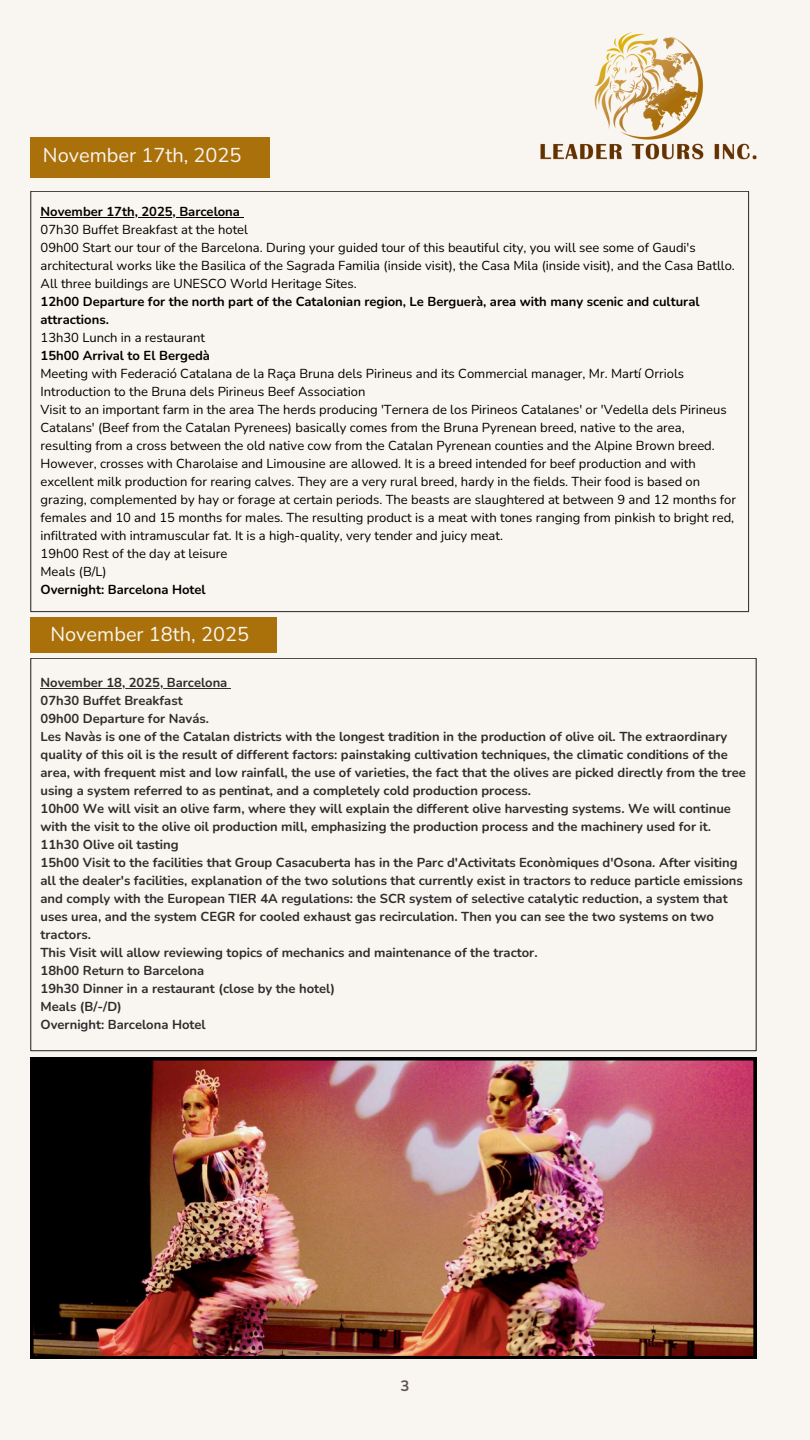
<style>
.page{position:relative;width:810px;height:1440px;background:#f9f5f0}
.page>*{position:absolute;margin:0;border:0;box-sizing:border-box;transform-origin:0 0}
.t1{font:20px "Nunito";color:#f9f5f0}
.t2{font:700 15px "Nunito";color:#5d584e}
.t3{font:700 13px/18px "Nunito";color:#2d2d2d}
.t4{font:13px/18px "Nunito";color:#000}
.t5{font:700 13px/18px "Nunito";color:#000}
</style>
<div class="page">
<img style="left:541px;top:32px;width:216px;height:132px">
<hr style="left:41px;top:217px;width:199px;height:1px;background:#000">
<hr style="left:31px;top:192px;width:1px;height:419px;background:#2d2d2d">
<hr style="left:748px;top:192px;width:1px;height:419px;background:#2d2d2d">
<hr style="left:31px;top:191px;width:718px;height:1px;background:#2d2d2d">
<hr style="left:31px;top:611px;width:718px;height:1px;background:#2d2d2d">
<div style="left:31px;top:138px;width:239px;height:40px;background:#aa710a"></div>
<div style="left:31px;top:617px;width:246px;height:36px;background:#aa710a"></div>
<hr style="left:41px;top:688px;width:186px;height:1px;background:#2d2d2d">
<hr style="left:31px;top:659px;width:1px;height:391px;background:#2d2d2d">
<hr style="left:756px;top:659px;width:1px;height:391px;background:#2d2d2d">
<hr style="left:31px;top:658px;width:725px;height:1px;background:#2d2d2d">
<hr style="left:31px;top:1050px;width:725px;height:1px;background:#2d2d2d">
<img style="left:31px;top:1058px;width:725px;height:301px">
<p class="t1" style="left:43px;top:142px;width:200px">November 17th, 2025</p>
<p class="t5" style="left:41px;top:203px;width:201px">November 17th, 2025, Barcelona</p>
<h1 class="t4" style="left:41px;top:221px;width:209px">07h30 Buffet Breakfast at the hotel</h1>
<p class="t4" style="left:41px;top:239px;width:696px">09h00 Start our tour of the Barcelona. During your guided tour of this beautiful city, you will see some of Gaudi's architectural works like the Basilica of the Sagrada Familia (inside visit), the Casa Mila (inside visit), and the Casa Batllo.<br>All three buildings are UNESCO World Heritage Sites.</p>
<p class="t5" style="left:41px;top:293px;width:661px">12h00 Departure for the north part of the Catalonian region, Le Berguerà, area with many scenic and cultural attractions.</p>
<p class="t4" style="left:41px;top:329px;width:166px">13h30 Lunch in a restaurant</p>
<p class="t5" style="left:41px;top:347px;width:171px">15h00 Arrival to El Bergedà</p>
<p class="t4" style="left:41px;top:365px;width:645px">Meeting with Federació Catalana de la Raça Bruna dels Pirineus and its Commercial manager, Mr. Martí Orriols<br>Introduction to the Bruna dels Pirineus Beef Association</p>
<p class="t4" style="left:41px;top:401px;width:697px">Visit to an important farm in the area The herds producing 'Ternera de los Pirineos Catalanes' or 'Vedella dels Pirineus Catalans' (Beef from the Catalan Pyrenees) basically comes from the Bruna Pyrenean breed, native to the area, resulting from a cross between the old native cow from the Catalan Pyrenean counties and the Alpine Brown breed.<br>However, crosses with Charolaise and Limousine are allowed. It is a breed intended for beef production and with excellent milk production for rearing calves. They are a very rural breed, hardy in the fields. Their food is based on grazing, complemented by hay or forage at certain periods. The beasts are slaughtered at between 9 and 12 months for</p>
<p class="t4" style="left:41px;top:509px;width:695px">females and 10 and 15 months for males. The resulting product is a meat with tones ranging from pinkish to bright red, infiltrated with intramuscular fat. It is a high-quality, very tender and juicy meat.</p>
<p class="t4" style="left:41px;top:545px;width:188px">19h00 Rest of the day at leisure</p>
<p class="t4" style="left:41px;top:563px;width:68px">Meals (B/L)</p>
<p class="t5" style="left:41px;top:581px;width:167px">Overnight: Barcelona Hotel</p>
<p class="t1" style="left:50px;top:620px;width:200px">November 18th, 2025</p>
<p class="t3" style="left:41px;top:674px;width:188px">November 18, 2025, Barcelona</p>
<p class="t3" style="left:41px;top:692px;width:144px">07h30 Buffet Breakfast</p>
<p class="t3" style="left:41px;top:710px;width:170px">09h00 Departure for Navás.</p>
<h1 class="t3" style="left:41px;top:728px;width:707px">Les Navàs is one of the Catalan districts with the longest tradition in the production of olive oil. The extraordinary quality of this oil is the result of different factors: painstaking cultivation techniques, the climatic conditions of the area, with frequent mist and low rainfall, the use of varieties, the fact that the olives are picked directly from the tree using a system referred to as pentinat, and a completely cold production process.</h1>
<p class="t3" style="left:41px;top:800px;width:692px">10h00 We will visit an olive farm, where they will explain the different olive harvesting systems. We will continue with the visit to the olive oil production mill, emphasizing the production process and the machinery used for it.</p>
<p class="t3" style="left:41px;top:836px;width:140px">11h30 Olive oil tasting</p>
<p class="t3" style="left:41px;top:854px;width:704px">15h00 Visit to the facilities that Group Casacuberta has in the Parc d'Activitats Econòmiques d'Osona. After visiting all the dealer's facilities, explanation of the two solutions that currently exist in tractors to reduce particle emissions and comply with the European TIER 4A regulations: the SCR system of selective catalytic reduction, a system that uses urea, and the system CEGR for cooled exhaust gas recirculation. Then you can see the two systems on two tractors.</p>
<p class="t3" style="left:41px;top:944px;width:499px">This Visit will allow reviewing topics of mechanics and maintenance of the tractor.</p>
<p class="t3" style="left:41px;top:962px;width:165px">18h00 Return to Barcelona</p>
<p class="t3" style="left:41px;top:980px;width:296px">19h30 Dinner in a restaurant (close by the hotel)</p>
<p class="t3" style="left:41px;top:998px;width:83px">Meals (B/-/D)</p>
<p class="t3" style="left:41px;top:1016px;width:167px">Overnight: Barcelona Hotel</p>
<p class="t2" style="left:400px;top:1376px;width:10px">3</p>
</div>
